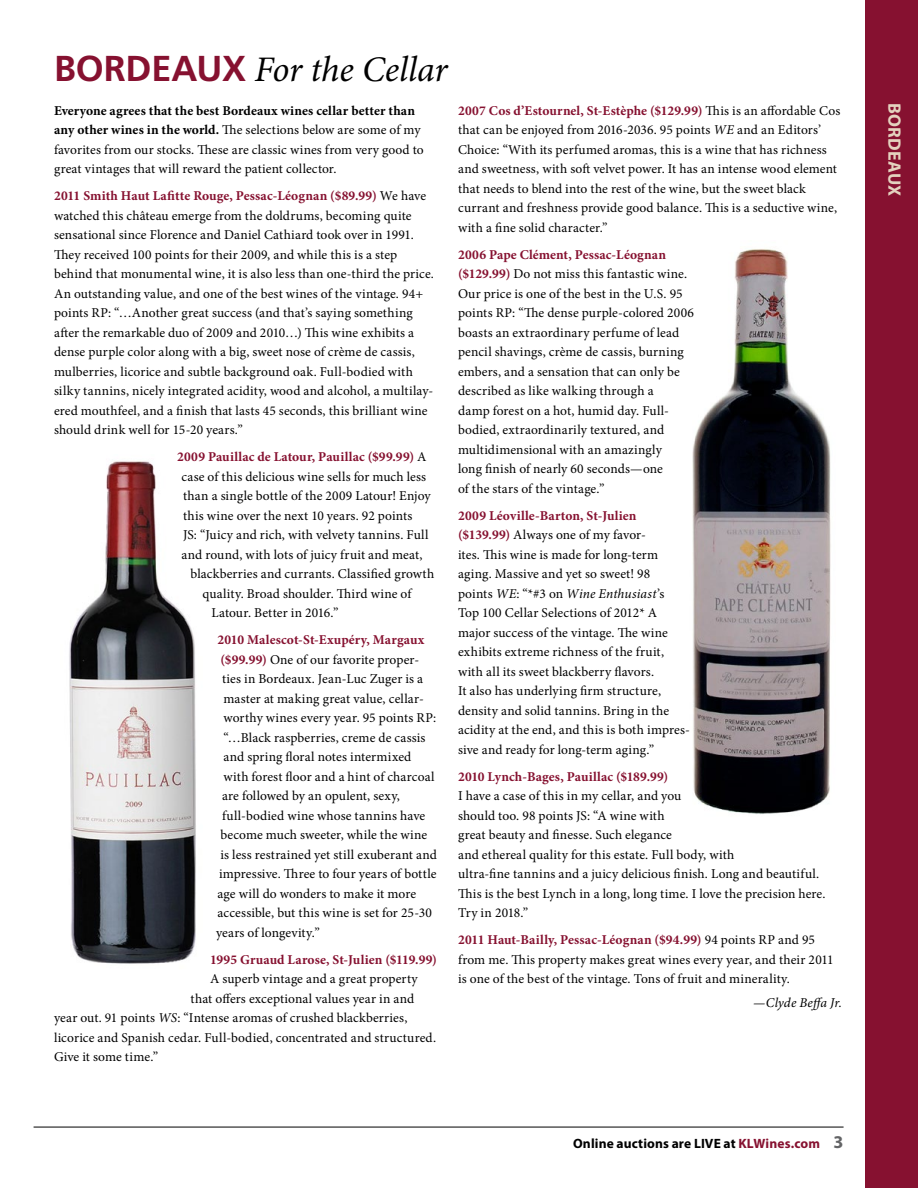
<style>
.page{position:relative;width:918px;height:1188px;background:#fff}
.page>*{position:absolute;margin:0;border:0;box-sizing:border-box;transform-origin:0 0}
.Column_Title_Ital_Bl{font:italic 36px "Minion Pro";letter-spacing:-.005em;color:#000}
.Section_Header{font:700 18px "Myriad Pro";letter-spacing:.02em;color:#e4d2bf}
.Body_Copy{font:13.5px/19.5px "Minion Pro";letter-spacing:.01em;color:#000}
.Body_Copy-2{font:700 13.5px "Minion Pro";letter-spacing:.01em;color:#861130}
.Section_Header-2{font:700 13.5px "Myriad Pro";letter-spacing:.01em;color:#000}
.Body_Copy-3{font:italic 13.5px "Minion Pro";letter-spacing:.01em;color:#000}
.s1{font-family:"Frutiger LT Std";font-weight:700;font-style:normal;color:#861130}
.s2{font-weight:700}
.s3{font-weight:700;color:#861130}
.s4{font-weight:400;color:#000}
.s5{font-style:italic}
.s6{color:#861130}
.s7{font-size:18px;color:#636466}
</style>
<div class="page">
<img style="left:692px;top:249px;width:139px;height:565px">
<div style="left:865px;top:0;width:53px;height:1188px;background:#861130"></div>
<hr style="left:34px;top:1127px;width:810px;height:1px;background:#000">
<img style="left:69px;top:461px;width:127px;height:503px">
<p class="Column_Title_Ital_Bl" style="left:54px;top:45px;width:395px"><span class="s1">BORDEAUX</span> For the Cellar</p>
<p class="Body_Copy" style="left:54px;top:101px;width:371px"><span class="s2">Everyone agrees that the best Bordeaux wines cellar better than any other wines in the world.</span> The selections below are some of my favorites from our stocks. These are classic wines from very good to great vintages that will reward the patient collector.</p>
<p class="Body_Copy" style="left:54px;top:186px;width:382px"><span class="s3">2011 Smith Haut Lafitte Rouge, Pessac-Léognan ($89.99)</span> We have watched this château emerge from the doldrums, becoming quite sensational since Florence and Daniel Cathiard took over in 1991.<br>They received 100 points for their 2009, and while this is a step behind that monumental wine, it is also less than one-third the price.<br>An outstanding value, and one of the best wines of the vintage. 94+ points RP: “…Another great success (and that’s saying something after the remarkable duo of 2009 and 2010…) This wine exhibits a dense purple color along with a big, sweet nose of crème de cassis, mulberries, licorice and subtle background oak. Full-bodied with silky tannins, nicely integrated acidity, wood and alcohol, a multilay&shy;ered mouthfeel, and a finish that lasts 45 seconds, this brilliant wine should drink well for 15-20 years.”</p>
<p class="Body_Copy-2" style="left:177px;top:447px;width:251px">2009 Pauillac de Latour, Pauillac ($99.99) <span class="s4">A</span></p>
<p class="Body_Copy" style="left:182px;top:467px;width:246px">case of this delicious wine sells for much less</p>
<p class="Body_Copy" style="left:183px;top:486px;width:249px">than a single bottle of the 2009 Latour! Enjoy</p>
<p class="Body_Copy" style="left:183px;top:506px;width:231px">this wine over the next 10 years. 92 points</p>
<p class="Body_Copy" style="left:183px;top:525px;width:247px">JS: “Juicy and rich, with velvety tannins. Full</p>
<p class="Body_Copy" style="left:182px;top:545px;width:243px">and round, with lots of juicy fruit and meat,</p>
<p class="Body_Copy" style="left:190px;top:564px;width:245px">blackberries and currants. Classified growth</p>
<p class="Body_Copy" style="left:202px;top:584px;width:210px">quality. Broad shoulder. Third wine of</p>
<p class="Body_Copy" style="left:212px;top:603px;width:129px">Latour. Better in 2016.”</p>
<p class="Body_Copy-2" style="left:218px;top:630px;width:208px">2010 Malescot-St-Exupéry, Margaux</p>
<p class="Body_Copy" style="left:220px;top:650px;width:200px"><span class="s3">($99.99)</span> One of our favorite proper-</p>
<p class="Body_Copy" style="left:222px;top:669px;width:203px">ties in Bordeaux. Jean-Luc Zuger is a</p>
<p class="Body_Copy" style="left:224px;top:689px;width:202px">master at making great value, cellar-</p>
<p class="Body_Copy" style="left:224px;top:708px;width:214px">worthy wines every year. 95 points RP:</p>
<p class="Body_Copy" style="left:224px;top:728px;width:204px">“…Black raspberries, creme de cassis</p>
<p class="Body_Copy" style="left:224px;top:747px;width:189px">and spring floral notes intermixed</p>
<p class="Body_Copy" style="left:224px;top:767px;width:213px">with forest floor and a hint of charcoal</p>
<p class="Body_Copy" style="left:222px;top:786px;width:179px">are followed by an opulent, sexy,</p>
<p class="Body_Copy" style="left:222px;top:806px;width:205px">full-bodied wine whose tannins have</p>
<p class="Body_Copy" style="left:220px;top:825px;width:208px">become much sweeter, while the wine</p>
<p class="Body_Copy" style="left:220px;top:845px;width:218px">is less restrained yet still exuberant and</p>
<p class="Body_Copy" style="left:219px;top:864px;width:219px">impressive. Three to four years of bottle</p>
<p class="Body_Copy" style="left:218px;top:884px;width:200px">age will do wonders to make it more</p>
<p class="Body_Copy" style="left:218px;top:903px;width:216px">accessible, but this wine is set for 25-30</p>
<p class="Body_Copy" style="left:216px;top:923px;width:105px">years of longevity.”</p>
<p class="Body_Copy-2" style="left:210px;top:950px;width:228px">1995 Gruaud Larose, St-Julien ($119.99)</p>
<p class="Body_Copy" style="left:210px;top:969px;width:209px">A superb vintage and a great property</p>
<p class="Body_Copy" style="left:190px;top:989px;width:225px">that offers exceptional values year in and</p>
<p class="Body_Copy" style="left:54px;top:1008px;width:355px">year out. 91 points <span class="s5">WS</span>: “Intense aromas of crushed blackberries,</p>
<p class="Body_Copy" style="left:54px;top:1028px;width:384px">licorice and Spanish cedar. Full-bodied, concentrated and structured.</p>
<p class="Body_Copy" style="left:54px;top:1047px;width:106px">Give it some time.”</p>
<p class="Body_Copy" style="left:458px;top:101px;width:384px"><span class="s3">2007 Cos d’Estournel, St-Estèphe ($129.99)</span> This is an affordable Cos that can be enjoyed from 2016-2036. 95 points <span class="s5">WE</span> and an Editors’ Choice: “With its perfumed aromas, this is a wine that has richness and sweetness, with soft velvet power. It has an intense wood element that needs to blend into the rest of the wine, but the sweet black currant and freshness provide good balance. This is a seductive wine, with a fine solid character.”</p>
<p class="Body_Copy" style="left:458px;top:245px;width:237px"><span class="s3">2006 Pape Clément, Pessac-Léognan ($129.99)</span> Do not miss this fantastic wine.<br>Our price is one of the best in the U.S. 95 points RP: “The dense purple-colored 2006 boasts an extraordinary perfume of lead pencil shavings, crème de cassis, burning embers, and a sensation that can only be described as like walking through a<br>damp forest on a hot, humid day. Full&shy;bodied, extraordinarily textured, and multidimensional with an amazingly<br>long finish of nearly 60 seconds—one<br>of the stars of the vintage.”</p>
<p class="Body_Copy" style="left:458px;top:506px;width:233px"><span class="s3">2009 Léoville-Barton, St-Julien ($139.99)</span> Always one of my favor-<br>ites. This wine is made for long-term aging. Massive and yet so sweet! 98<br>points <span class="s5">WE</span>: “*#3 on <span class="s5">Wine Enthusiast</span>’s<br>Top 100 Cellar Selections of 2012* A major success of the vintage. The wine exhibits extreme richness of the fruit, with all its sweet blackberry flavors.<br>It also has underlying firm structure, density and solid tannins. Bring in the acidity at the end, and this is both impres&shy;sive and ready for long-term aging.”</p>
<p class="Body_Copy" style="left:458px;top:767px;width:369px"><span class="s3">2010 Lynch-Bages, Pauillac ($189.99)<br></span>I have a case of this in my cellar, and you<br>should too. 98 points JS: “A wine with<br>great beauty and finesse. Such elegance<br>and ethereal quality for this estate. Full body, with<br>ultra-fine tannins and a juicy delicious finish. Long and beautiful.<br>This is the best Lynch in a long, long time. I love the precision here.<br>Try in 2018.”</p>
<p class="Body_Copy" style="left:458px;top:930px;width:377px"><span class="s3">2011 Haut-Bailly, Pessac-Léognan ($94.99)</span> 94 points RP and 95 from me. This property makes great wines every year, and their 2011 is one of the best of the vintage. Tons of fruit and minerality.</p>
<p class="Body_Copy-3" style="left:753px;top:994px;width:90px">—Clyde Beffa Jr.</p>
<p class="Section_Header-2" style="left:573px;top:1134px;width:272px">Online auctions are LIVE at <span class="s6">KLWines.com</span> <span class="s7">3</span></p>
<p class="Section_Header" style="left:906px;top:103px;width:95px;rotate:90deg">BORDEAUX</p>
</div>
